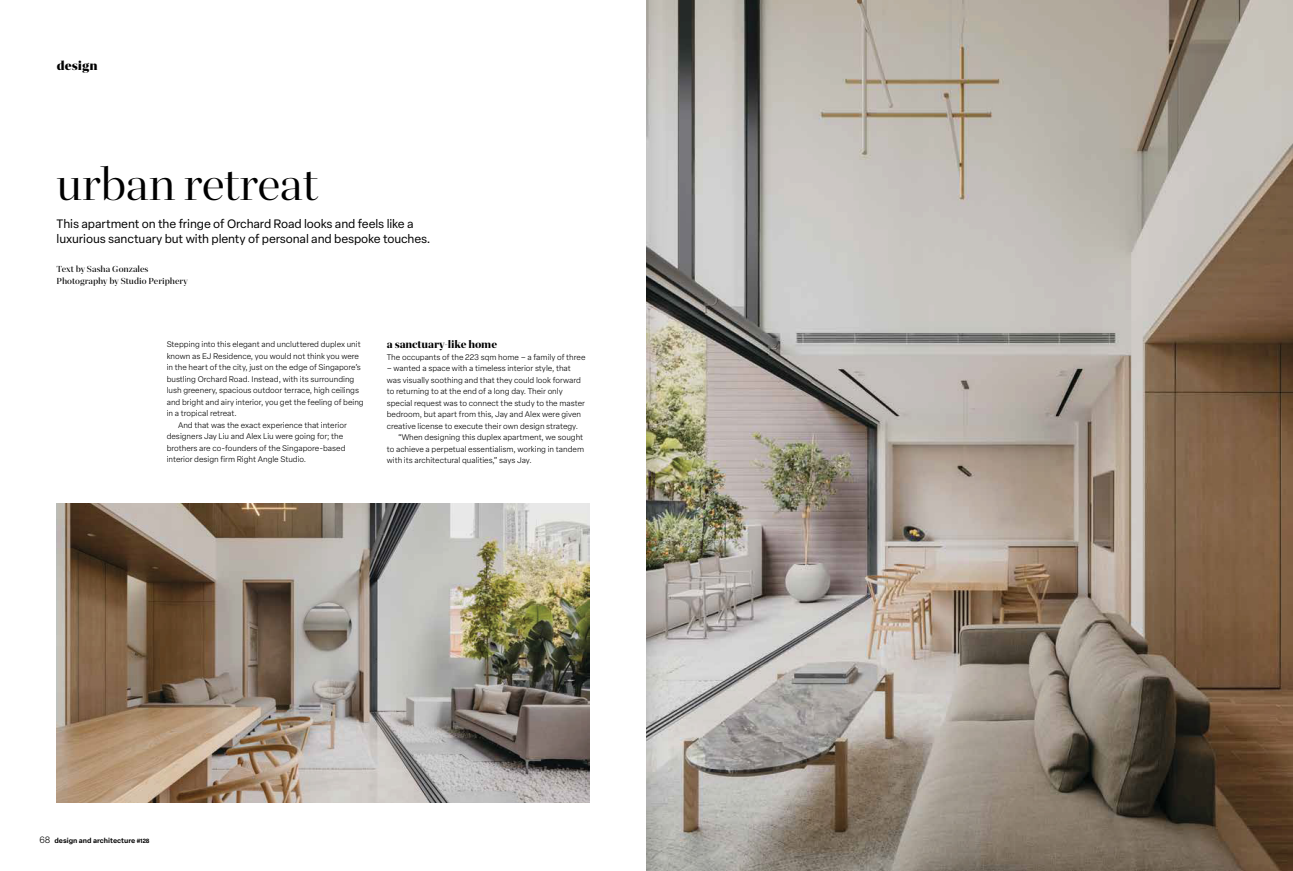
<style>
.page{position:relative;width:1293px;height:871px;background:#fff}
.page>*{position:absolute;margin:0;border:0;box-sizing:border-box;transform-origin:0 0}
.t1{font:46.7px "Quinn Display";letter-spacing:-.02em;color:#000}
.t2{font:900 13px "Quinn Display";color:#000}
.t3{font:12px/15px "Elza Text";letter-spacing:-.01em;color:#000}
.t4{font:800 11px "Quinn Display";letter-spacing:-.01em;color:#000}
.t5{font:600 9px/12px "Quinn Display";color:#000}
.t6{font:300 8px "Elza Text";color:#000}
.t7{font:600 7px "Elza Text";color:#000}
.s1{font-weight:300;font-size:9px}
.s2{font-size:6px}
</style>
<div class="page">
<img style="left:685px;top:0;width:608px;height:870px">
<img style="left:57px;top:503px;width:532px;height:299px">
<img style="left:646px;top:0;width:39px;height:870px">
<h2 class="t2" style="left:57px;top:57px;width:42px">design</h2>
<h1 class="t1" style="left:56px;top:156px;width:264px">urban retreat</h1>
<h3 class="t3" style="left:57px;top:216px;width:375px">This apartment on the fringe of Orchard Road looks and feels like a luxurious sanctuary but with plenty of personal and bespoke touches.</h3>
<p class="t5" style="left:57px;top:263px;width:133px">Text by Sasha Gonzales<br>Photography by Studio Periphery</p>
<p class="t6" style="left:167px;top:339px;width:195px">Stepping into this elegant and uncluttered duplex unit</p>
<p class="t6" style="left:167px;top:350px;width:194px">known as EJ Residence, you would not think you were</p>
<p class="t6" style="left:167px;top:361px;width:196px">in the heart of the city, just on the edge of Singapore’s</p>
<p class="t6" style="left:167px;top:373px;width:189px">bustling Orchard Road. Instead, with its surrounding</p>
<p class="t6" style="left:167px;top:384px;width:194px">lush greenery, spacious outdoor terrace, high ceilings</p>
<p class="t6" style="left:167px;top:396px;width:198px">and bright and airy interior, you get the feeling of being</p>
<p class="t6" style="left:167px;top:407px;width:71px">in a tropical retreat.</p>
<p class="t6" style="left:178px;top:419px;width:170px">And that was the exact experience that interior</p>
<p class="t6" style="left:167px;top:430px;width:178px">designers Jay Liu and Alex Liu were going for; the</p>
<p class="t6" style="left:167px;top:442px;width:180px">brothers are co-founders of the Singapore-based</p>
<p class="t6" style="left:167px;top:453px;width:141px">interior design firm Right Angle Studio.</p>
<h3 class="t4" style="left:387px;top:338px;width:112px">a sanctuary-like home</h3>
<p class="t6" style="left:387px;top:351px;width:200px">The occupants of the 223 sqm home – a family of three</p>
<p class="t6" style="left:387px;top:362px;width:186px">– wanted a space with a timeless interior style, that</p>
<p class="t6" style="left:387px;top:374px;width:196px">was visually soothing and that they could look forward</p>
<p class="t6" style="left:387px;top:385px;width:177px">to returning to at the end of a long day. Their only</p>
<p class="t6" style="left:387px;top:397px;width:200px">special request was to connect the study to the master</p>
<p class="t6" style="left:387px;top:408px;width:196px">bedroom, but apart from this, Jay and Alex were given</p>
<p class="t6" style="left:387px;top:420px;width:193px">creative license to execute their own design strategy.</p>
<p class="t6" style="left:398px;top:431px;width:187px">“When designing this duplex apartment, we sought</p>
<p class="t6" style="left:387px;top:443px;width:199px">to achieve a perpetual essentialism, working in tandem</p>
<p class="t6" style="left:387px;top:454px;width:146px">with its architectural qualities,” says Jay.</p>
<p class="t7" style="left:39px;top:834px;width:112px"><span class="s1">68</span> design and architecture <span class="s2">#128</span></p>
</div>
